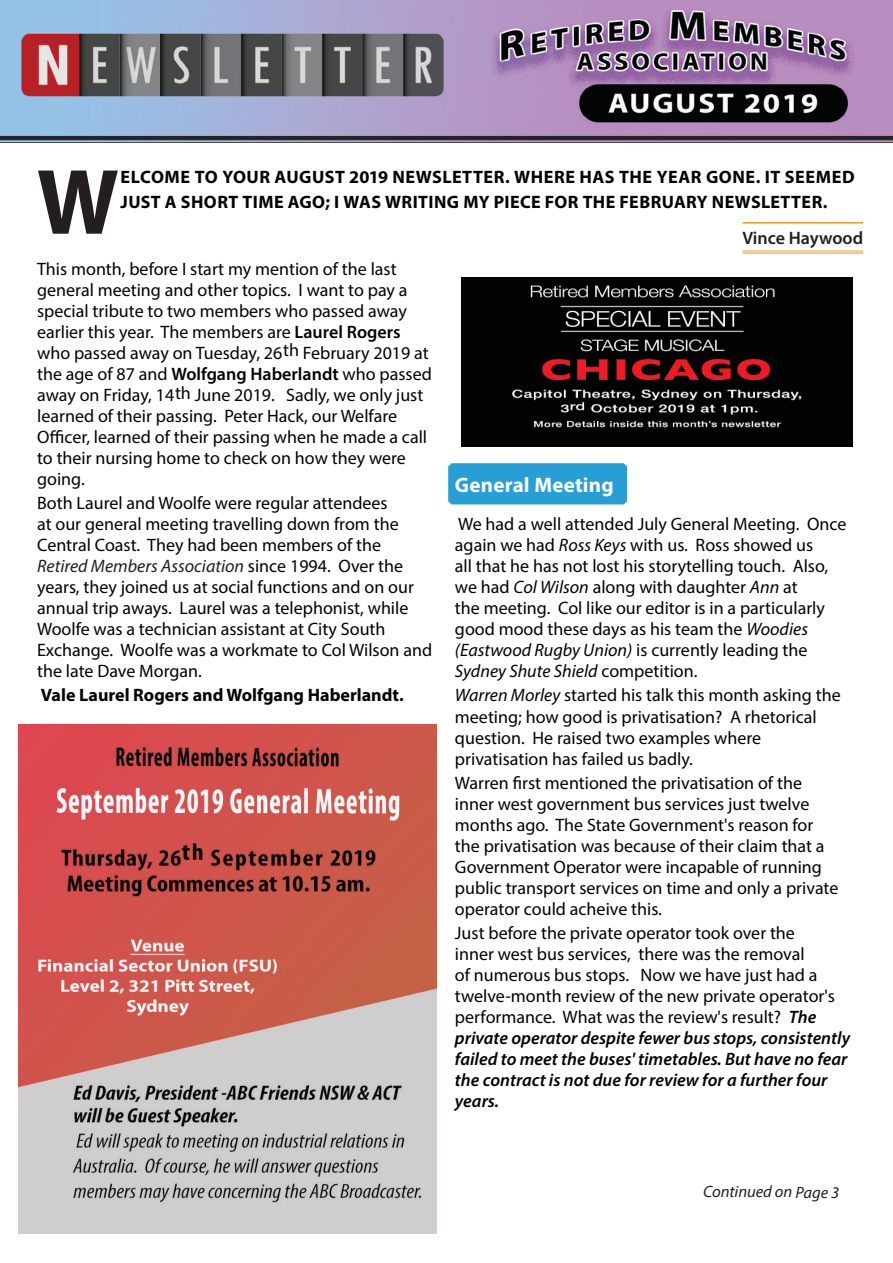
<style>
.page{position:relative;width:893px;height:1263px;background:#fff}
.page>*{position:absolute;margin:0;border:0;box-sizing:border-box;transform-origin:0 0}
.Lead_Article_First_p{font:700 93.6px "Myriad Pro";color:#231f20}
.Article_Item_Header{font:700 21px "Myriad Pro";letter-spacing:.01em;color:#fff}
.Article_Paragraph{font:18px/21px "Myriad Pro";color:#020304}
.Lead_Article_First_p-2{font:700 18px/25.5px "Myriad Pro";letter-spacing:.025em;color:#020304}
.Article_Paragraph-2{font:700 18px "Myriad Pro";color:#020304}
.t1{font:600 18px "Myriad Pro";color:#231f20}
.Continued_On_Label{font:italic 16.5px "Myriad Pro";color:#231f20}
.s1{font-weight:600}
.s2{font-style:italic;color:#231f20}
.s3{font-style:italic}
.s4{font-weight:600;font-style:italic}
</style>
<div class="page">
<img style="left:0;top:0;width:893px;height:142px">
<div style="left:448px;top:463px;width:179px;height:41px;background:#279fd6"></div>
<hr style="left:742px;top:222px;width:121px;height:2px;background:#f7941d">
<hr style="left:742px;top:251px;width:121px;height:1px;background:#f7941d">
<hr style="left:742px;top:253px;width:121px;height:1px;background:#f7941d">
<img style="left:19px;top:724px;width:418px;height:509px">
<img style="left:462px;top:277px;width:391px;height:169px">
<p class="Lead_Article_First_p" style="left:37px;top:141px;width:84px">W</p>
<p class="Lead_Article_First_p-2" style="left:120px;top:163px;width:736px">ELCOME TO YOUR AUGUST 2019 NEWSLETTER. WHERE HAS THE YEAR GONE. IT SEEMED<br>JUST A SHORT TIME AGO; I WAS WRITING MY PIECE FOR THE FEBRUARY NEWSLETTER.</p>
<p class="Article_Paragraph" style="left:37px;top:258px;width:396px">This month, before I start my mention of the last general meeting and other topics. I want to pay a special tribute to two members who passed away earlier this year. The members are <span class="s1">Laurel Rogers </span>who passed away on Tuesday, 26th February 2019 at the age of 87 and <span class="s1">Wolfgang Haberlandt</span> who passed away on Friday, 14th June 2019. Sadly, we only just learned of their passing. Peter Hack, our Welfare Officer, learned of their passing when he made a call to their nursing home to check on how they were going.</p>
<p class="Article_Paragraph" style="left:37px;top:492px;width:397px">Both Laurel and Woolfe were regular attendees<br>at our general meeting travelling down from the Central Coast. They had been members of the <span class="s2">Retired Members Association</span> since 1994. Over the years, they joined us at social functions and on our annual trip aways. Laurel was a telephonist, while Woolfe was a technician assistant at City South Exchange. Woolfe was a workmate to Col Wilson and the late Dave Morgan.</p>
<p class="Article_Paragraph-2" style="left:41px;top:684px;width:364px">Vale Laurel Rogers and Wolfgang Haberlandt.</p>
<p class="t1" style="left:742px;top:226px;width:122px">Vince Haywood</p>
<p class="Article_Item_Header" style="left:455px;top:472px;width:160px">General Meeting</p>
<p class="Article_Paragraph" style="left:455px;top:513px;width:393px">We had a well attended July General Meeting. Once again we had <span class="s3">Ross Keys</span> with us. Ross showed us<br>all that he has not lost his storytelling touch. Also, we had <span class="s3">Col Wilson</span> along with daughter <span class="s3">Ann</span> at<br>the meeting. Col like our editor is in a particularly good mood these days as his team the <span class="s3">Woodies (Eastwood Rugby Union)</span> is currently leading the <span class="s3">Sydney Shute Shield</span> competition.</p>
<p class="Article_Paragraph" style="left:455px;top:685px;width:387px"><span class="s3">Warren Morley</span> started his talk this month asking the meeting; how good is privatisation? A rhetorical question. He raised two examples where privatisation has failed us badly.</p>
<p class="Article_Paragraph" style="left:455px;top:772px;width:385px">Warren first mentioned the privatisation of the inner west government bus services just twelve months ago. The State Government's reason for the privatisation was because of their claim that a Government Operator were incapable of running public transport services on time and only a private operator could acheive this.</p>
<p class="Article_Paragraph" style="left:455px;top:922px;width:397px">Just before the private operator took over the<br>inner west bus services, there was the removal<br>of numerous bus stops. Now we have just had a twelve-month review of the new private operator's performance. What was the review's result? <span class="s4">The private operator despite fewer bus stops, consistently failed to meet the buses' timetables. But have no fear the contract is not due for review for a further four years.</span></p>
<p class="Continued_On_Label" style="left:703px;top:1180px;width:138px;rotate:1deg">Continued on Page 3</p>
</div>
